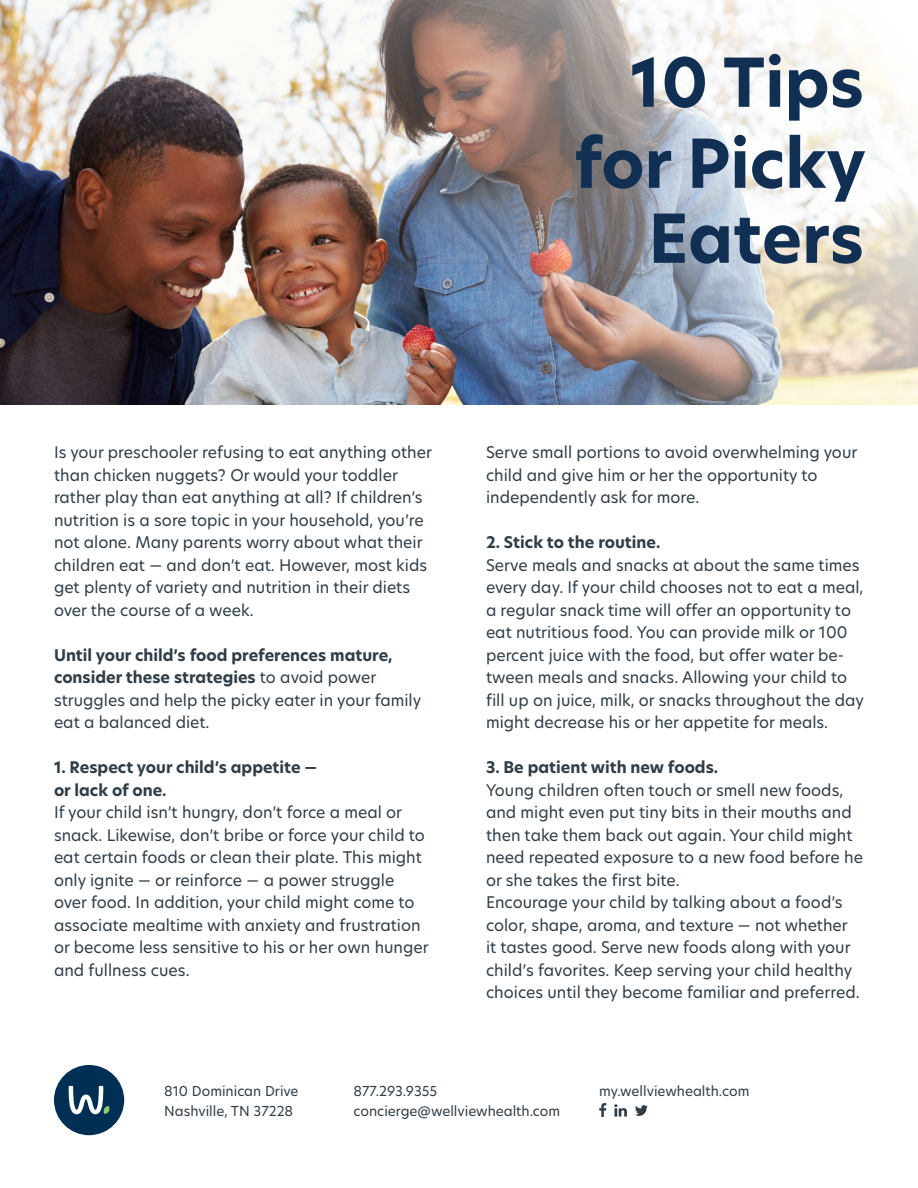
<style>
.page{position:relative;width:918px;height:1188px;background:#fff}
.page>*{position:absolute;margin:0;border:0;box-sizing:border-box;transform-origin:0 0}
.t1{font:700 66px "Hero New";color:#102f53}
.t2{font:15.75px/22.5px "Hero New";color:#303d47}
.t3{font:700 15.75px/22.5px "Hero New";color:#303d47}
.t4{font:13.5px "Hero New";color:#303d47}
.s1{font-weight:700}
</style>
<div class="page">
<img style="left:0;top:0;width:918px;height:405px">
<svg style="left:599px;top:1103px;width:7px;height:14px"></svg>
<svg style="left:614px;top:1104px;width:13px;height:13px"></svg>
<svg style="left:635px;top:1105px;width:13px;height:11px"></svg>
<div style="left:54px;top:1065px;width:70px;height:70px;background:#002f54;border-radius:50%"></div>
<svg style="left:69px;top:1086px;width:41px;height:28px"></svg>
<p class="t1" style="left:630px;top:38px;width:236px">10 Tips</p>
<p class="t1" style="left:574px;top:119px;width:293px">for Picky</p>
<p class="t1" style="left:649px;top:194px;width:217px">Eaters</p>
<p class="t2" style="left:54px;top:441px;width:379px">Is your preschooler refusing to eat anything other than chicken nuggets? Or would your toddler rather play than eat anything at all? If children’s nutrition is a sore topic in your household, you’re not alone. Many parents worry about what their children eat — and don’t eat. However, most kids get plenty of variety and nutrition in their diets over the course of a week.</p>
<p class="t2" style="left:54px;top:643px;width:369px"><span class="s1">Until your child’s food preferences mature, consider these strategies</span> to avoid power struggles and help the picky eater in your family eat a balanced diet.</p>
<p class="t3" style="left:54px;top:756px;width:265px">1. Respect your child’s appetite — or lack of one.</p>
<p class="t2" style="left:54px;top:801px;width:376px">If your child isn’t hungry, don’t force a meal or snack. Likewise, don’t bribe or force your child to eat certain foods or clean their plate. This might only ignite — or reinforce — a power struggle over food. In addition, your child might come to associate mealtime with anxiety and frustration or become less sensitive to his or her own hunger and fullness cues.</p>
<p class="t2" style="left:486px;top:441px;width:373px">Serve small portions to avoid overwhelming your child and give him or her the opportunity to independently ask for more.</p>
<p class="t3" style="left:486px;top:531px;width:176px">2. Stick to the routine.</p>
<p class="t2" style="left:486px;top:553px;width:380px">Serve meals and snacks at about the same times every day. If your child chooses not to eat a meal, a regular snack time will offer an opportunity to eat nutritious food. You can provide milk or 100 percent juice with the food, but offer water be&shy;tween meals and snacks. Allowing your child to fill up on juice, milk, or snacks throughout the day might decrease his or her appetite for meals.</p>
<p class="t3" style="left:486px;top:756px;width:234px">3. Be patient with new foods.</p>
<p class="t2" style="left:486px;top:778px;width:379px">Young children often touch or smell new foods, and might even put tiny bits in their mouths and then take them back out again. Your child might need repeated exposure to a new food before he or she takes the first bite.</p>
<p class="t2" style="left:486px;top:891px;width:375px">Encourage your child by talking about a food’s color, shape, aroma, and texture — not whether it tastes good. Serve new foods along with your child’s favorites. Keep serving your child healthy choices until they become familiar and preferred.</p>
<p class="t4" style="left:164px;top:1082px;width:136px">810 Dominican Drive</p>
<p class="t4" style="left:164px;top:1102px;width:130px">Nashville, TN 37228</p>
<p class="t4" style="left:354px;top:1082px;width:85px">877.293.9355</p>
<p class="t4" style="left:354px;top:1102px;width:208px">concierge@wellviewhealth.com</p>
<p class="t4" style="left:599px;top:1082px;width:152px">my.wellviewhealth.com</p>
</div>
